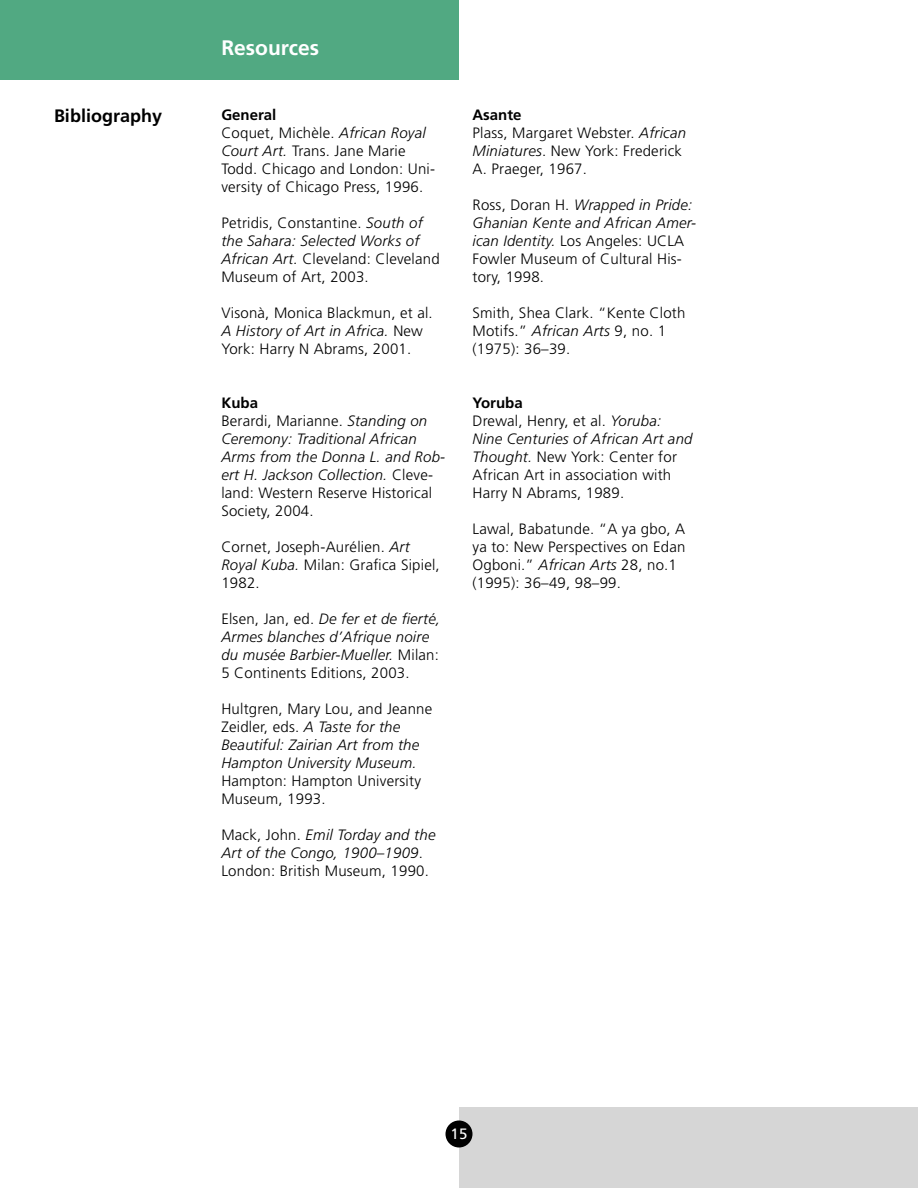
<style>
.page{position:relative;width:918px;height:1188px;background:#fff}
.page>*{position:absolute;margin:0;border:0;box-sizing:border-box;transform-origin:0 0}
.reverse_headline{font:700 21px "Frutiger";color:#fff}
.easy_read_headline_12_15{font:700 18px "Frutiger";color:#000}
.info{font:300 15px/18px "Frutiger";letter-spacing:.015em;color:#000}
.info-2{font:italic 300 15px/18px "Frutiger";letter-spacing:.015em;color:#000}
.info_headline{font:700 15px "Frutiger";color:#000}
.t1{font:15px "Frutiger";color:#fff}
.s1{font-style:italic}
.s2{font-style:normal}
</style>
<div class="page">
<div style="left:459px;top:1107px;width:459px;height:81px;background:#d6d6d6"></div>
<div style="left:446px;top:1120px;width:26px;height:28px;background:#000;border-radius:50%"></div>
<div style="left:0;top:0;width:459px;height:80px;background:#51a982"></div>
<p class="reverse_headline" style="left:221px;top:36px;width:99px">Resources</p>
<p class="easy_read_headline_12_15" style="left:54px;top:105px;width:110px">Bibliography</p>
<p class="info_headline" style="left:221px;top:106px;width:57px">General</p>
<p class="info" style="left:221px;top:123px;width:215px">Coquet, Michèle. <span class="s1">African Royal<br>Court Art.</span> Trans. Jane Marie<br>Todd. Chicago and London: Uni&shy;versity of Chicago Press, 1996.</p>
<p class="info" style="left:221px;top:213px;width:220px">Petridis, Constantine. <span class="s1">South of the Sahara: Selected Works of<br>African Art.</span> Cleveland: Cleveland<br>Museum of Art, 2003.</p>
<p class="info" style="left:221px;top:303px;width:213px">Visonà, Monica Blackmun, et al.<br><span class="s1">A History of Art in Africa.</span> New<br>York: Harry N Abrams, 2001.</p>
<p class="info_headline" style="left:221px;top:394px;width:38px">Kuba</p>
<p class="info-2" style="left:221px;top:411px;width:225px"><span class="s2">Berardi, Marianne.</span> Standing on<br>Ceremony: Traditional African<br>Arms from the Donna L. and Rob&shy;ert H. Jackson Collection. <span class="s2">Cleve&shy;land: Western Reserve Historical<br>Society, 2004.</span></p>
<p class="info" style="left:221px;top:537px;width:220px">Cornet, Joseph-Aurélien. <span class="s1">Art<br>Royal Kuba.</span> Milan: Grafica Sipiel,<br>1982.</p>
<p class="info-2" style="left:221px;top:609px;width:220px"><span class="s2">Elsen, Jan, ed.</span> De fer et de fierté,<br>Armes blanches d’Afrique noire du musée Barbier-Mueller. <span class="s2">Milan:<br>5 Continents Editions, 2003.</span></p>
<p class="info" style="left:221px;top:699px;width:212px">Hultgren, Mary Lou, and Jeanne<br>Zeidler, eds. <span class="s1">A Taste for the<br>Beautiful: Zairian Art from the<br>Hampton University Museum.<br></span>Hampton: Hampton University<br>Museum, 1993.</p>
<p class="info-2" style="left:221px;top:825px;width:216px"><span class="s2">Mack, John.</span> Emil Torday and the<br>Art of the Congo, 1900–1909<span class="s2">.<br>London: British Museum, 1990.</span></p>
<p class="info_headline" style="left:472px;top:106px;width:51px">Asante</p>
<p class="info" style="left:472px;top:123px;width:215px">Plass, Margaret Webster. <span class="s1">African<br>Miniatures</span>. New York: Frederick<br>A. Praeger, 1967.</p>
<p class="info" style="left:472px;top:195px;width:225px">Ross, Doran H. <span class="s1">Wrapped in Pride:<br>Ghanian Kente and African Amer&shy;ican Identity.</span> Los Angeles: UCLA<br>Fowler Museum of Cultural His&shy;tory, 1998.</p>
<p class="info" style="left:472px;top:303px;width:214px">Smith, Shea Clark. “Kente Cloth<br>Motifs.” <span class="s1">African Arts</span> 9, no. 1 (1975): 36–39.</p>
<p class="info_headline" style="left:472px;top:394px;width:52px">Yoruba</p>
<p class="info" style="left:472px;top:411px;width:222px">Drewal, Henry, et al. <span class="s1">Yoruba:<br>Nine Centuries of African Art and<br>Thought.</span> New York: Center for<br>African Art in association with<br>Harry N Abrams, 1989.</p>
<p class="info" style="left:472px;top:519px;width:214px">Lawal, Babatunde. “A ya gbo, A ya to: New Perspectives on Edan<br>Ogboni.” <span class="s1">African Arts</span> 28, no.1 (1995): 36–49, 98–99.</p>
<p class="t1" style="left:451px;top:1125px;width:18px">15</p>
</div>
